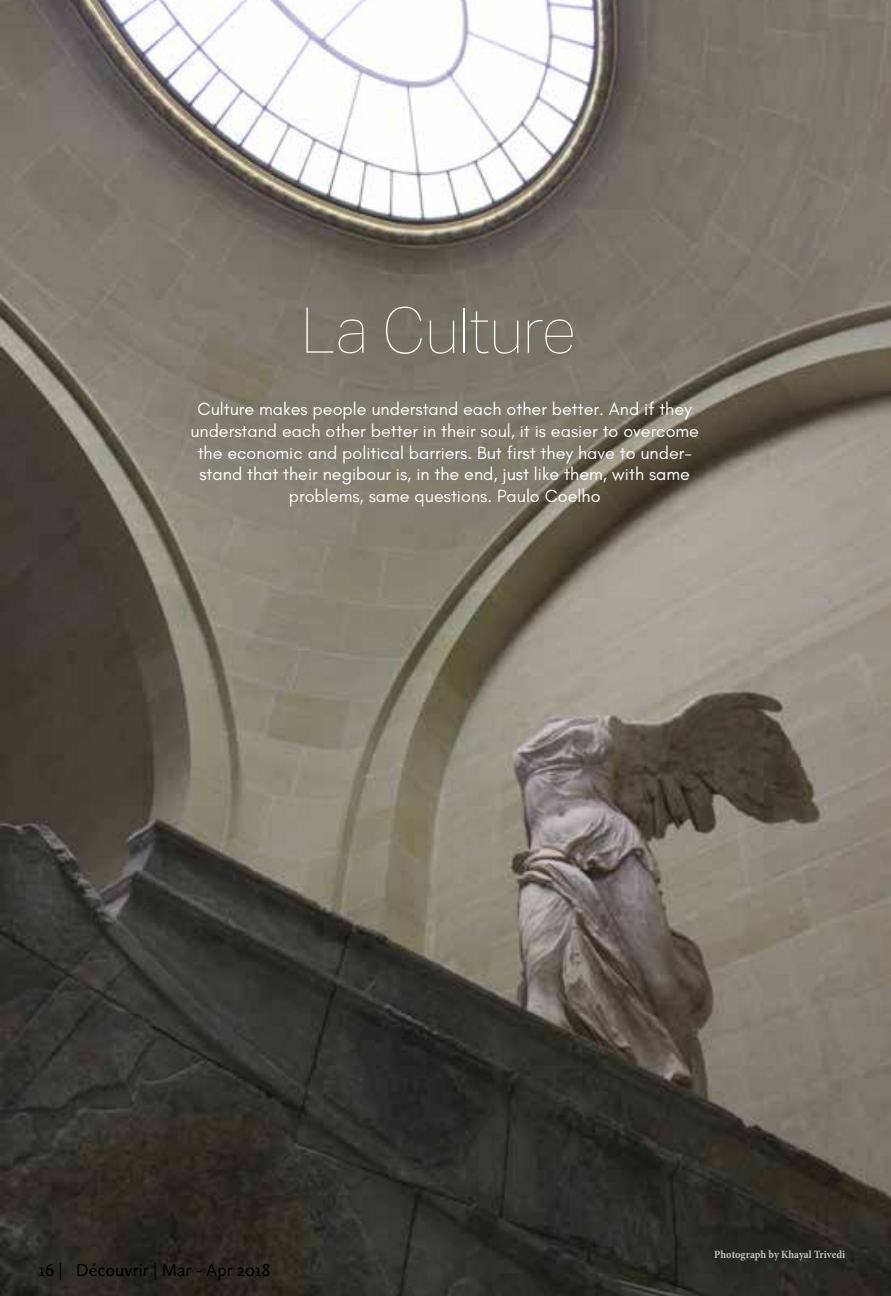
<style>
.page{position:relative;width:891px;height:1296px;background:#fff}
.page>*{position:absolute;margin:0;border:0;box-sizing:border-box;transform-origin:0 0}
.t1{font:100 63px "Aktiv Grotesk";color:#fff}
.t2{font:18px/21.6px "Glacial Indifference";color:#fff;text-align:center}
.t3{font:18px "Calluna Sans";color:#000}
.t4{font:700 condensed 11.25px "Minion Pro";color:#fff}
</style>
<div class="page">
<img style="left:0;top:0;width:891px;height:1296px">
<hr style="left:890px;top:482px;width:1px;height:106px;background:#d63c40">
<h1 class="t1" style="left:301px;top:296px;width:276px">La Culture</h1>
<p class="t2" style="left:190px;top:399px;width:510px">Culture makes people understand each other better. And if they understand each other better in their soul, it is easier to overcome the economic and political barriers. But first they have to under&shy;stand that their negibour is, in the end, just like them, with same problems, same questions. Paulo Coelho</p>
<p class="t3" style="left:39px;top:1259px;width:234px">16 | Découvrir | Mar - Apr 2018</p>
<p class="t4" style="left:714px;top:1247px;width:133px">Photograph by Khayal Trivedi</p>
</div>
